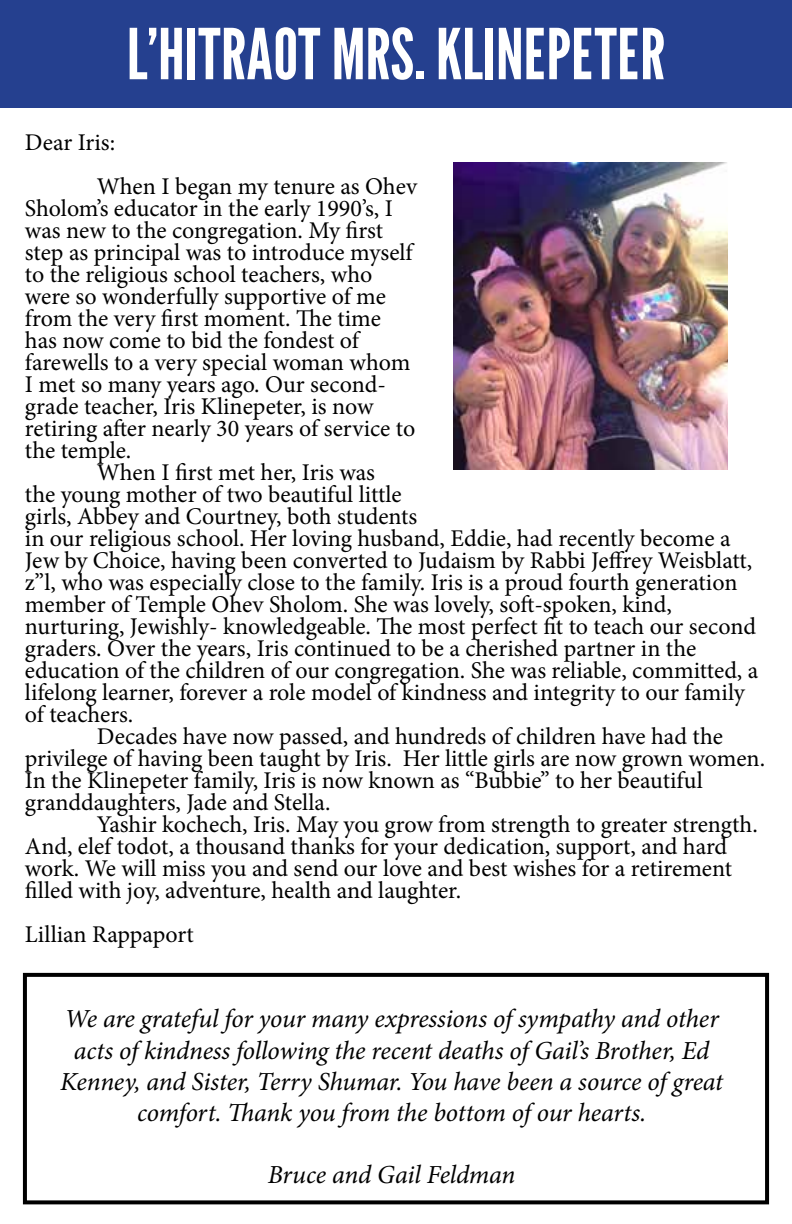
<style>
.page{position:relative;width:792px;height:1224px;background:#fff}
.page>*{position:absolute;margin:0;border:0;box-sizing:border-box;transform-origin:0 0}
.t1{font:70px "League Gothic";color:#fff}
.t2{font:italic 26px/31.2px "Minion Pro";letter-spacing:-.01em;color:#000;text-align:center}
.t3{font:24px/44px "Minion Pro";letter-spacing:-.005em;color:#000}
</style>
<div class="page">
<div style="left:0;top:0;width:792px;height:108px;background:#25408f"></div>
<img style="left:454px;top:163px;width:273px;height:307px">
<div style="left:23px;top:973px;width:746px;height:231px;border:4px solid #000"></div>
<h1 class="t1" style="left:127px;top:6px;width:540px">L’HITRAOT MRS. KLINEPETER</h1>
<p class="t3" style="left:97px;top:120px;width:322px;text-indent:-72px">Dear Iris:<br>When I began my tenure as Ohev</p>
<p class="t3" style="left:25px;top:186px;width:370px">Sholom’s educator in the early 1990’s, I</p>
<p class="t3" style="left:25px;top:208px;width:360px">was new to the congregation. My first</p>
<p class="t3" style="left:25px;top:230px;width:389px">step as principal was to introduce myself</p>
<p class="t3" style="left:25px;top:252px;width:349px">to the religious school teachers, who</p>
<p class="t3" style="left:25px;top:274px;width:363px">were so wonderfully supportive of me</p>
<p class="t3" style="left:25px;top:296px;width:358px">from the very first moment. The time</p>
<p class="t3" style="left:25px;top:318px;width:335px">has now come to bid the fondest of</p>
<p class="t3" style="left:25px;top:340px;width:387px">farewells to a very special woman whom</p>
<p class="t3" style="left:25px;top:362px;width:363px">I met so many years ago. Our second-</p>
<p class="t3" style="left:25px;top:384px;width:350px">grade teacher, Iris Klinepeter, is now</p>
<p class="t3" style="left:25px;top:406px;width:392px">retiring after nearly 30 years of service to</p>
<p class="t3" style="left:25px;top:428px;width:108px">the temple.</p>
<p class="t3" style="left:97px;top:450px;width:280px">When I first met her, Iris was</p>
<p class="t3" style="left:25px;top:472px;width:378px">the young mother of two beautiful little</p>
<p class="t3" style="left:25px;top:494px;width:394px">girls, Abbey and Courtney, both students</p>
<p class="t3" style="left:25px;top:516px;width:707px">in our religious school. Her loving husband, Eddie, had recently become a</p>
<p class="t3" style="left:25px;top:539px;width:729px">Jew by Choice, having been converted to Judaism by Rabbi Jeffrey Weisblatt,</p>
<p class="t3" style="left:25px;top:561px;width:714px">z”l, who was especially close to the family. Iris is a proud fourth generation</p>
<p class="t3" style="left:25px;top:583px;width:648px">member of Temple Ohev Sholom. She was lovely, soft-spoken, kind,</p>
<p class="t3" style="left:25px;top:605px;width:733px">nurturing, Jewishly- knowledgeable. The most perfect fit to teach our second</p>
<p class="t3" style="left:25px;top:627px;width:673px">graders. Over the years, Iris continued to be a cherished partner in the</p>
<p class="t3" style="left:25px;top:649px;width:735px">education of the children of our congregation. She was reliable, committed, a</p>
<p class="t3" style="left:25px;top:671px;width:722px">lifelong learner, forever a role model of kindness and integrity to our family</p>
<p class="t3" style="left:25px;top:693px;width:110px">of teachers.</p>
<p class="t3" style="left:97px;top:715px;width:628px">Decades have now passed, and hundreds of children have had the</p>
<p class="t3" style="left:25px;top:737px;width:742px">privilege of having been taught by Iris. Her little girls are now grown women.</p>
<p class="t3" style="left:25px;top:759px;width:679px">In the Klinepeter family, Iris is now known as “Bubbie” to her beautiful</p>
<p class="t3" style="left:25px;top:781px;width:307px">granddaughters, Jade and Stella.</p>
<p class="t3" style="left:97px;top:803px;width:662px">Yashir kochech, Iris. May you grow from strength to greater strength.</p>
<p class="t3" style="left:25px;top:825px;width:704px">And, elef todot, a thousand thanks for your dedication, support, and hard</p>
<p class="t3" style="left:25px;top:847px;width:709px">work. We will miss you and send our love and best wishes for a retirement</p>
<p class="t3" style="left:25px;top:869px;width:438px">filled with joy, adventure, health and laughter.</p>
<p class="t3" style="left:25px;top:913px;width:170px">Lillian Rappaport</p>
<p class="t2" style="left:60px;top:1003px;width:664px">We are grateful for your many expressions of sympathy and other acts of kindness following the recent deaths of Gail’s Brother, Ed Kenney, and Sister, Terry Shumar. You have been a source of great comfort. Thank you from the bottom of our hearts.</p>
<p class="t2" style="left:268px;top:1159px;width:249px">Bruce and Gail Feldman</p>
</div>
